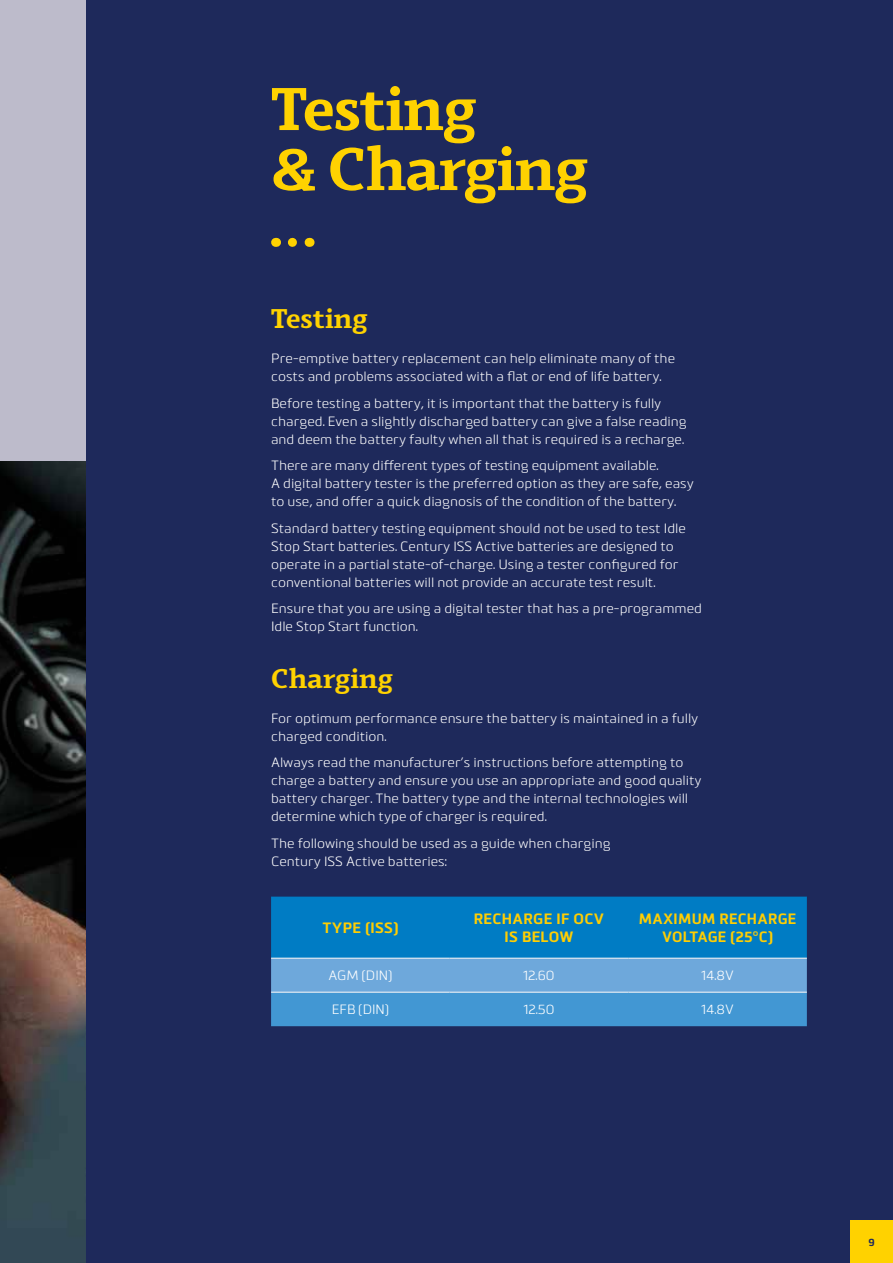
<style>
.page{position:relative;width:893px;height:1263px;background:#fff}
.page>*{position:absolute;margin:0;border:0;box-sizing:border-box;transform-origin:0 0}
.t1{font:700 60px/60px "Scharf";letter-spacing:-.02em;color:#ffd200}
.t2{font:700 27px "Scharf";color:#ffd200}
.t3{font:700 15px/18px "Bitner";letter-spacing:.02em;color:#ffce02;text-align:center}
.t4{font:13.5px/18px "Bitner";color:#fff}
.t5{font:700 10.5px "Bitner";color:#1e295b}
</style>
<div class="page">
<div style="left:85px;top:0;width:808px;height:1263px;background:#1e295b"></div>
<div style="left:0;top:0;width:85px;height:461px;background:#bdbbcb"></div>
<img style="left:0;top:461px;width:85px;height:802px">
<div style="left:0;top:541px;width:43px;height:662px;background:#000;opacity:.75"></div>
<svg style="left:0;top:576px;width:8px;height:590px;background:#322723"></svg>
<svg style="left:292px;top:238px;width:5px;height:9px"></svg>
<svg style="left:271px;top:897px;width:536px;height:129px;background:#2e8ece"></svg>
<hr style="left:271px;top:958px;width:179px;height:1px;background:#fff">
<hr style="left:450px;top:958px;width:178px;height:1px;background:#fff">
<hr style="left:628px;top:958px;width:179px;height:1px;background:#fff">
<hr style="left:271px;top:992px;width:179px;height:1px;background:#fff">
<hr style="left:450px;top:992px;width:178px;height:1px;background:#fff">
<hr style="left:628px;top:992px;width:179px;height:1px;background:#fff">
<div style="left:850px;top:1220px;width:43px;height:43px;background:#ffd200"></div>
<h1 class="t1" style="left:271px;top:74px;width:319px">Testing<br>&amp; Charging</h1>
<h2 class="t2" style="left:271px;top:296px;width:98px">Testing</h2>
<p class="t4" style="left:271px;top:348px;width:406px">Pre-emptive battery replacement can help eliminate many of the costs and problems associated with a flat or end of life battery.</p>
<p class="t4" style="left:271px;top:393px;width:417px">Before testing a battery, it is important that the battery is fully charged. Even a slightly discharged battery can give a false reading and deem the battery faulty when all that is required is a recharge.</p>
<p class="t4" style="left:271px;top:455px;width:424px">There are many different types of testing equipment available.<br>A digital battery tester is the preferred option as they are safe, easy to use, and offer a quick diagnosis of the condition of the battery.</p>
<p class="t4" style="left:271px;top:518px;width:416px">Standard battery testing equipment should not be used to test Idle Stop Start batteries. Century ISS Active batteries are designed to operate in a partial state-of-charge. Using a tester configured for conventional batteries will not provide an accurate test result.</p>
<p class="t4" style="left:271px;top:598px;width:432px">Ensure that you are using a digital tester that has a pre-programmed<br>Idle Stop Start function.</p>
<h2 class="t2" style="left:271px;top:656px;width:124px">Charging</h2>
<p class="t4" style="left:271px;top:708px;width:429px">For optimum performance ensure the battery is maintained in a fully charged condition.</p>
<p class="t4" style="left:271px;top:752px;width:432px">Always read the manufacturer’s instructions before attempting to charge a battery and ensure you use an appropriate and good quality battery charger. The battery type and the internal technologies will determine which type of charger is required.</p>
<p class="t4" style="left:271px;top:833px;width:341px">The following should be used as a guide when charging<br>Century ISS Active batteries:</p>
<p class="t3" style="left:322px;top:917px;width:77px">TYPE (ISS)</p>
<p class="t3" style="left:474px;top:908px;width:132px">RECHARGE IF OCV<br>IS BELOW</p>
<p class="t3" style="left:639px;top:908px;width:159px">MAXIMUM RECHARGE<br>VOLTAGE (25°C)</p>
<p class="t4" style="left:328px;top:965px;width:65px">AGM (DIN)</p>
<p class="t4" style="left:523px;top:965px;width:33px">12.60</p>
<p class="t4" style="left:701px;top:965px;width:34px">14.8V</p>
<p class="t4" style="left:332px;top:999px;width:59px">EFB (DIN)</p>
<p class="t4" style="left:523px;top:999px;width:33px">12.50</p>
<p class="t4" style="left:701px;top:999px;width:34px">14.8V</p>
<p class="t5" style="left:869px;top:1234px;width:8px">9</p>
</div>
